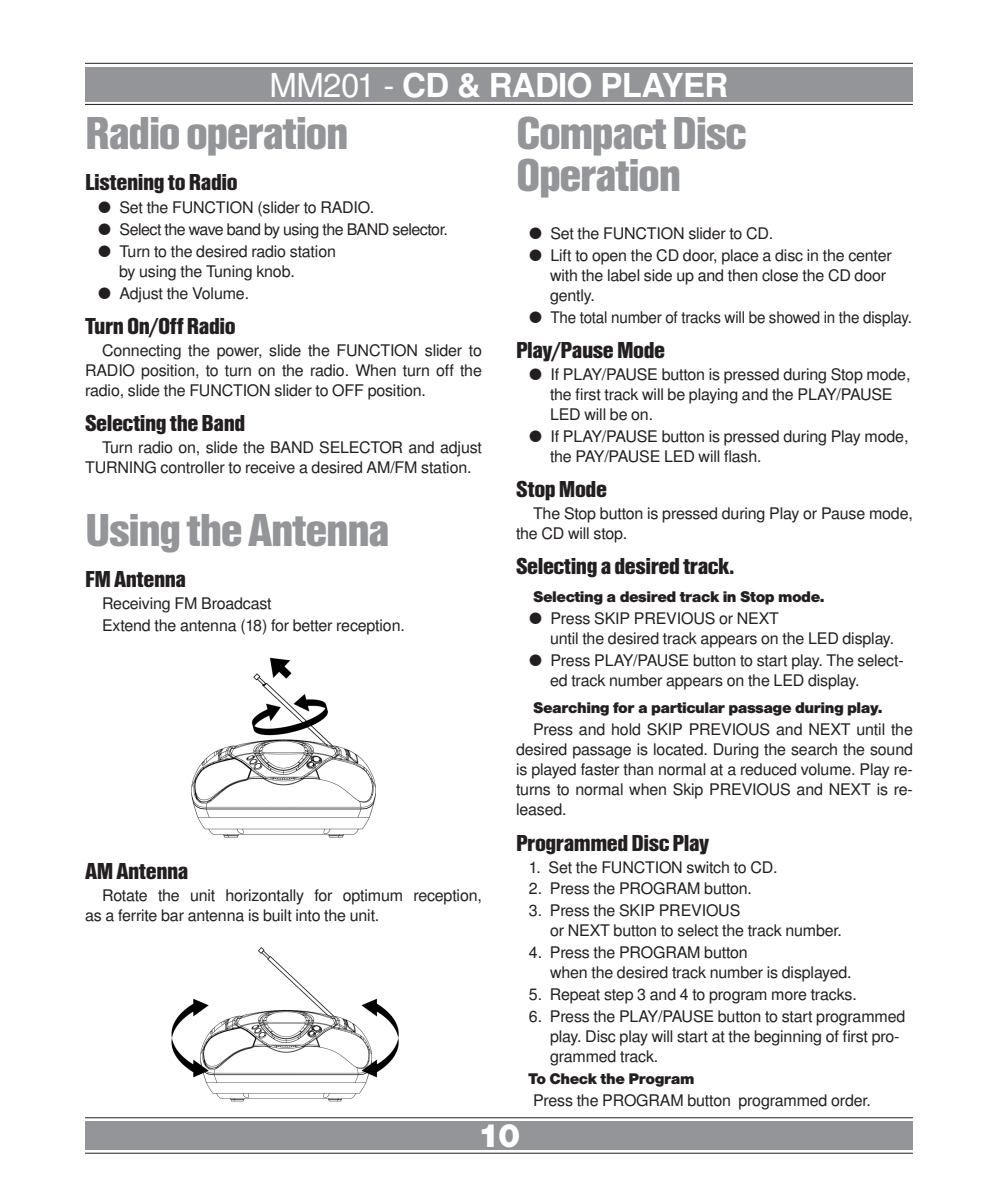
<style>
.page{position:relative;width:998px;height:1191px;background:#fff}
.page>*{position:absolute;margin:0;border:0;box-sizing:border-box;transform-origin:0 0}
._06_Tytół_I_Stopnia{font:48px/42px "Nimbus San TOT Bla Con";letter-spacing:-.03em;color:#939598}
.t1{font:900 34px "Nimbus San TOT";color:#fff}
.t2{font:700 33px "Nimbus San LOT";letter-spacing:-.02em;color:#fff}
._07_Tytół_II_Stopnia{font:24px "Nimbus San TOT Bla Con";letter-spacing:-.02em;color:#231f20}
._02_Podcięty_Cyfra{font:16px/20px "Nimbus San LOT";letter-spacing:-.01em;color:#231f20}
._04_Podcięty_Kropka{font:16px/20px "Nimbus San LOT";letter-spacing:-.01em;color:#231f20}
._08_Tytół_III_Stopni{font:900 16px "Nimbus San TOT";letter-spacing:-.03em;color:#231f20}
._04_Podcięty_Kropka-2{font:16px "Nimbus San LOT";letter-spacing:-.01em;color:#231f20;scale:.95 1}
._04_Podcięty_Kropka-3{font:16px "Nimbus San LOT";letter-spacing:-.03em;color:#231f20}
._04_Podcięty_Kropka-4{font:900 16px "Nimbus San TOT";letter-spacing:-.03em;color:#231f20}
.s1{font-weight:400}
</style>
<div class="page">
<div style="left:85px;top:67px;width:828px;height:34px;background:#939598"></div>
<div style="left:85px;top:1121px;width:828px;height:28px;background:#939598"></div>
<hr style="left:85px;top:63px;width:828px;height:1px;background:#231f20">
<hr style="left:85px;top:104px;width:828px;height:1px;background:#231f20">
<hr style="left:85px;top:1117px;width:828px;height:1px;background:#231f20">
<hr style="left:85px;top:1152px;width:828px;height:1px;background:#231f20">
<img style="left:191px;top:657px;width:185px;height:181px">
<img style="left:171px;top:947px;width:228px;height:155px">
<h3 class="t2" style="left:270px;top:65px;width:460px"><span class="s1">MM201 -</span> CD &amp; RADIO PLAYER</h3>
<p class="_06_Tytół_I_Stopnia" style="left:85px;top:113px;width:265px">Radio operation</p>
<p class="_07_Tytół_II_Stopnia" style="left:85px;top:169px;width:154px">Listening to Radio</p>
<p class="_04_Podcięty_Kropka" style="left:119px;top:197px;width:256px">Set the FUNCTION (slider to RADIO.</p>
<p class="_04_Podcięty_Kropka-3" style="left:119px;top:219px;width:330px">Select the wave band by using the BAND selector.</p>
<p class="_04_Podcięty_Kropka" style="left:119px;top:241px;width:218px">Turn to the desired radio station by using the Tuning knob.</p>
<p class="_04_Podcięty_Kropka" style="left:119px;top:283px;width:131px">Adjust the Volume.</p>
<p class="_07_Tytół_II_Stopnia" style="left:85px;top:312px;width:152px">Turn On/Off Radio</p>
<p class="_02_Podcięty_Cyfra" style="left:85px;top:341px;width:398px;text-align:justify;text-indent:17px">Connecting the power, slide the FUNCTION slider to RADIO position, to turn on the radio. When turn off the radio, slide the FUNCTION slider to OFF position.</p>
<p class="_07_Tytół_II_Stopnia" style="left:85px;top:410px;width:162px">Selecting the Band</p>
<p class="_02_Podcięty_Cyfra" style="left:85px;top:438px;width:398px;text-indent:17px">Turn radio on, slide the BAND SELECTOR and adjust<br>TURNING controller to receive a desired AM/FM station.</p>
<p class="_06_Tytół_I_Stopnia" style="left:85px;top:509px;width:306px">Using the Antenna</p>
<p class="_07_Tytół_II_Stopnia" style="left:85px;top:565px;width:103px">FM Antenna</p>
<p class="_02_Podcięty_Cyfra" style="left:102px;top:593px;width:171px">Receiving FM Broadcast</p>
<p class="_02_Podcięty_Cyfra" style="left:102px;top:615px;width:304px">Extend the antenna (18) for better reception.</p>
<p class="_07_Tytół_II_Stopnia" style="left:85px;top:858px;width:105px">AM Antenna</p>
<p class="_02_Podcięty_Cyfra" style="left:85px;top:886px;width:398px;text-indent:17px">Rotate the unit horizontally for optimum reception, as a ferrite bar antenna is built into the unit.</p>
<p class="_06_Tytół_I_Stopnia" style="left:516px;top:113px;width:232px">Compact Disc<br>Operation</p>
<p class="_04_Podcięty_Kropka" style="left:550px;top:224px;width:224px">Set the FUNCTION slider to CD.</p>
<p class="_04_Podcięty_Kropka" style="left:550px;top:246px;width:343px">Lift to open the CD door, place a disc in the center with the label side up and then close the CD door gently.</p>
<p class="_04_Podcięty_Kropka-2" style="left:550px;top:308px;width:382px">The total number of tracks will be showed in the display.</p>
<p class="_07_Tytół_II_Stopnia" style="left:516px;top:337px;width:151px">Play/Pause Mode</p>
<p class="_04_Podcięty_Kropka" style="left:550px;top:365px;width:362px">If PLAY/PAUSE button is pressed during Stop mode, the first track will be playing and the PLAY/PAUSE<br>LED will be on.</p>
<p class="_04_Podcięty_Kropka" style="left:550px;top:426px;width:360px">If PLAY/PAUSE button is pressed during Play mode, the PAY/PAUSE LED will flash.</p>
<p class="_07_Tytół_II_Stopnia" style="left:516px;top:476px;width:93px">Stop Mode</p>
<p class="_02_Podcięty_Cyfra" style="left:516px;top:504px;width:398px;text-indent:17px">The Stop button is pressed during Play or Pause mode, the CD will stop.</p>
<p class="_07_Tytół_II_Stopnia" style="left:516px;top:553px;width:220px">Selecting a desired track.</p>
<p class="_08_Tytół_III_Stopni" style="left:533px;top:587px;width:293px">Selecting a desired track in Stop mode.</p>
<p class="_04_Podcięty_Kropka" style="left:550px;top:608px;width:346px">Press SKIP PREVIOUS or NEXT<br>until the desired track appears on the LED display.</p>
<p class="_04_Podcięty_Kropka" style="left:550px;top:650px;width:355px">Press PLAY/PAUSE button to start play. The select&shy;ed track number appears on the LED display.</p>
<p class="_08_Tytół_III_Stopni" style="left:533px;top:699px;width:351px">Searching for a particular passage during play.</p>
<p class="_02_Podcięty_Cyfra" style="left:516px;top:720px;width:398px;text-align:justify;text-indent:17px">Press and hold SKIP PREVIOUS and NEXT until the desired passage is located. During the search the sound is played faster than normal at a reduced volume. Play re&shy;turns to normal when Skip PREVIOUS and NEXT is re&shy;leased.</p>
<p class="_07_Tytół_II_Stopnia" style="left:516px;top:829px;width:195px">Programmed Disc Play</p>
<p class="_02_Podcięty_Cyfra" style="left:529px;top:857px;width:250px">1. Set the FUNCTION switch to CD.</p>
<p class="_02_Podcięty_Cyfra" style="left:529px;top:879px;width:225px">2. Press the PROGRAM button.</p>
<p class="_02_Podcięty_Cyfra" style="left:550px;top:901px;width:293px;text-indent:-21px">3. Press the SKIP PREVIOUS<br>or NEXT button to select the track number.</p>
<p class="_02_Podcięty_Cyfra" style="left:550px;top:943px;width:303px;text-indent:-21px">4. Press the PROGRAM button<br>when the desired track number is displayed.</p>
<p class="_02_Podcięty_Cyfra" style="left:529px;top:984px;width:329px">5. Repeat step 3 and 4 to program more tracks.</p>
<p class="_02_Podcięty_Cyfra" style="left:550px;top:1006px;width:357px;text-indent:-21px">6. Press the PLAY/PAUSE button to start programmed play. Disc play will start at the beginning of first pro&shy;grammed track.</p>
<p class="_04_Podcięty_Kropka-4" style="left:528px;top:1069px;width:168px">To Check the Program</p>
<p class="_02_Podcięty_Cyfra" style="left:533px;top:1090px;width:340px">Press the PROGRAM button programmed order.</p>
<h2 class="t1" style="left:477px;top:1116px;width:44px">10</h2>
</div>
